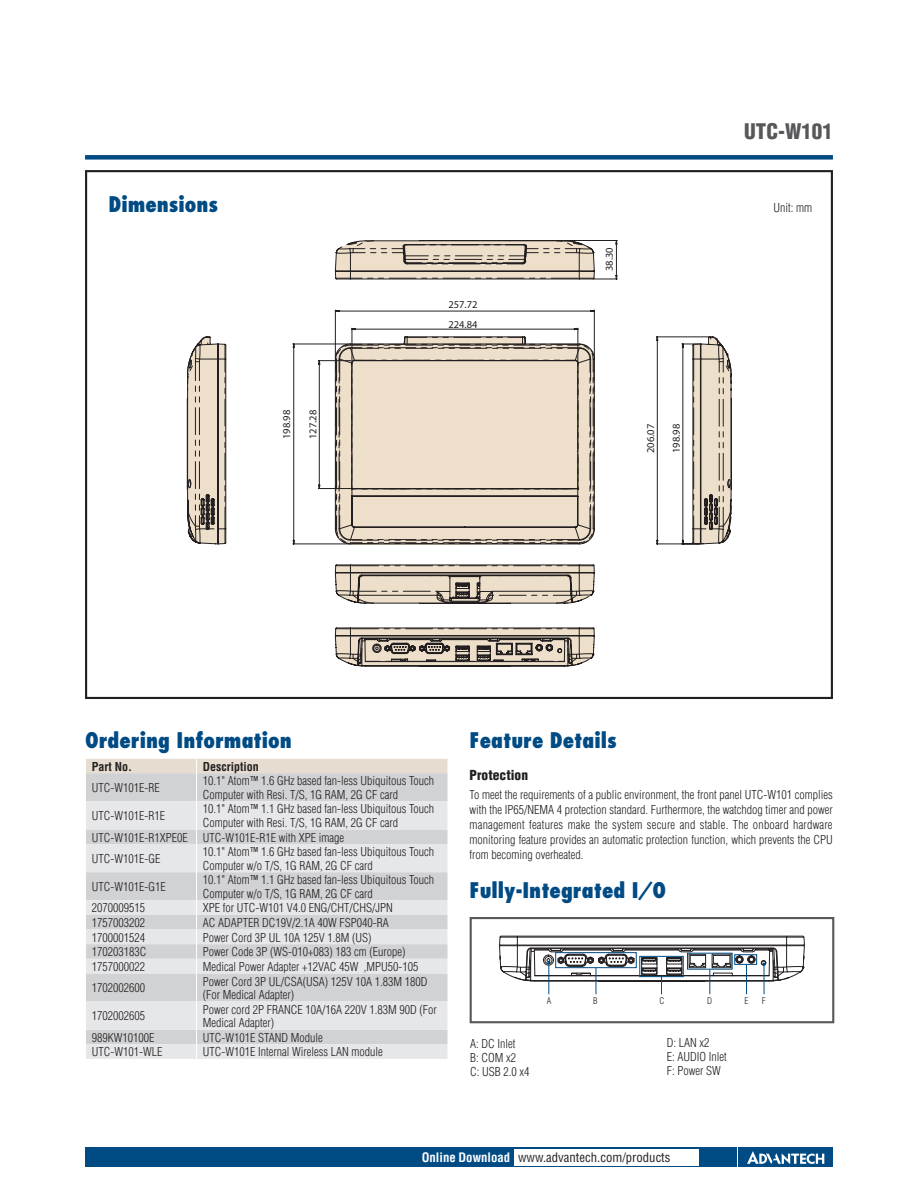
<style>
.page{position:relative;width:918px;height:1188px;background:#fff}
.page>*{position:absolute;margin:0;border:0;box-sizing:border-box;transform-origin:0 0}
.DS_Paragraph_Header{font:800 condensed 21px "Futura";color:#004b84}
.DS_Headline-1P{font:900 condensed 21px "Helvetica";color:#57585a}
.DS_Paragraph_Subhead{font:900 condensed 13.5px "Helvetica";color:#231f20}
.DS_www{font:condensed 12.75px "Helvetica";color:#231f20}
.DS_www-2{font:700 condensed 12.75px "Helvetica";color:#fff}
.DS_Tab-data{font:300 condensed 12px/13.5px "Helvetica";color:#231f20}
.DS_Body_Text{font:300 condensed 12px/15px "Helvetica";color:#231f20;text-align:justify}
.DS_Spec_Data-2{font:300 condensed 12px "Helvetica";color:#231f20}
.DS_Tab-data_bold{font:700 condensed 12px "Helvetica";color:#231f20}
.t1{font:10.5px "Myriad";color:#231f20}
.DS_photo_text-top{font:300 condensed 9px "Helvetica";color:#231f20}
</style>
<div class="page">
<div style="left:85px;top:155px;width:748px;height:5px;background:#004b84"></div>
<div style="left:85px;top:1147px;width:651px;height:20px;background:#004b84"></div>
<div style="left:738px;top:1147px;width:95px;height:20px;background:#004b84"></div>
<svg style="left:747px;top:1151px;width:77px;height:13px"></svg>
<div style="left:514px;top:1149px;width:184px;height:16px;background:#fff"></div>
<div style="left:85px;top:170px;width:748px;height:529px;background:#fff;border:2px solid #231f20"></div>
<svg style="left:86px;top:759px;width:362px;height:300px;background:#dcdcde"></svg>
<svg style="left:655px;top:336px;width:37px;height:209px"></svg>
<svg style="left:292px;top:309px;width:303px;height:236px"></svg>
<svg style="left:335px;top:240px;width:283px;height:40px;background:#c6bbac"></svg>
<svg style="left:692px;top:336px;width:40px;height:209px;background:#c4b9a9"></svg>
<svg style="left:187px;top:336px;width:40px;height:209px;background:#b7ad9e"></svg>
<svg style="left:335px;top:564px;width:260px;height:103px"></svg>
<div style="left:470px;top:917px;width:364px;height:106px;border:2px solid #57585a"></div>
<svg style="left:499px;top:936px;width:306px;height:58px"></svg>
<p class="DS_Headline-1P" style="left:744px;top:119px;width:90px">UTC-W101</p>
<p class="DS_Paragraph_Header" style="left:108px;top:191px;width:111px">Dimensions</p>
<p class="DS_Body_Text" style="left:774px;top:201px;width:40px">Unit: mm</p>
<p class="t1" style="left:281px;top:439px;width:31px;rotate:-90deg">198.98</p>
<p class="t1" style="left:308px;top:439px;width:31px;rotate:-90deg">127.28</p>
<p class="t1" style="left:448px;top:299px;width:31px">257.72</p>
<p class="t1" style="left:448px;top:319px;width:31px">224.84</p>
<p class="t1" style="left:604px;top:271px;width:25px;rotate:-90deg">38.30</p>
<p class="t1" style="left:645px;top:453px;width:31px;rotate:-90deg">206.07</p>
<p class="t1" style="left:671px;top:453px;width:31px;rotate:-90deg">198.98</p>
<p class="DS_Paragraph_Header" style="left:85px;top:727px;width:208px">Ordering Information</p>
<p class="DS_Tab-data_bold" style="left:92px;top:759px;width:42px">Part No.</p>
<p class="DS_Tab-data_bold" style="left:203px;top:759px;width:57px">Description</p>
<p class="DS_Tab-data" style="left:92px;top:781px;width:69px">UTC-W101E-RE</p>
<p class="DS_Tab-data" style="left:203px;top:774px;width:233px">10.1" Atom™ 1.6 GHz based fan-less Ubiquitous Touch<br>Computer with Resi. T/S, 1G RAM, 2G CF card</p>
<p class="DS_Tab-data" style="left:92px;top:809px;width:75px">UTC-W101E-R1E</p>
<p class="DS_Tab-data" style="left:203px;top:802px;width:233px">10.1" Atom™ 1.1 GHz based fan-less Ubiquitous Touch<br>Computer with Resi. T/S, 1G RAM, 2G CF card</p>
<p class="DS_Tab-data" style="left:92px;top:830px;width:97px">UTC-W101E-R1XPE0E</p>
<p class="DS_Tab-data" style="left:203px;top:830px;width:143px">UTC-W101E-R1E with XPE image</p>
<p class="DS_Tab-data" style="left:92px;top:852px;width:70px">UTC-W101E-GE</p>
<p class="DS_Tab-data" style="left:203px;top:845px;width:233px">10.1" Atom™ 1.6 GHz based fan-less Ubiquitous Touch<br>Computer w/o T/S, 1G RAM, 2G CF card</p>
<p class="DS_Tab-data" style="left:92px;top:880px;width:75px">UTC-W101E-G1E</p>
<p class="DS_Tab-data" style="left:203px;top:873px;width:233px">10.1" Atom™ 1.1 GHz based fan-less Ubiquitous Touch<br>Computer w/o T/S, 1G RAM, 2G CF card</p>
<p class="DS_Tab-data" style="left:92px;top:901px;width:55px">2070009515</p>
<p class="DS_Tab-data" style="left:203px;top:901px;width:191px">XPE for UTC-W101 V4.0 ENG/CHT/CHS/JPN</p>
<p class="DS_Tab-data" style="left:92px;top:916px;width:55px">1757003202</p>
<p class="DS_Tab-data" style="left:203px;top:916px;width:187px">AC ADAPTER DC19V/2.1A 40W FSP040-RA</p>
<p class="DS_Tab-data" style="left:92px;top:930px;width:55px">1700001524</p>
<p class="DS_Tab-data" style="left:203px;top:930px;width:170px">Power Cord 3P UL 10A 125V 1.8M (US)</p>
<p class="DS_Tab-data" style="left:92px;top:945px;width:56px">170203183C</p>
<p class="DS_Tab-data" style="left:203px;top:945px;width:204px">Power Code 3P (WS-010+083) 183 cm (Europe)</p>
<p class="DS_Tab-data" style="left:92px;top:960px;width:55px">1757000022</p>
<p class="DS_Tab-data" style="left:203px;top:960px;width:217px">Medical Power Adapter +12VAC 45W ,MPU50-105</p>
<p class="DS_Tab-data" style="left:92px;top:981px;width:55px">1702002600</p>
<p class="DS_Tab-data" style="left:203px;top:974px;width:226px">Power Cord 3P UL/CSA(USA) 125V 10A 1.83M 180D (For Medical Adapter)</p>
<p class="DS_Tab-data" style="left:92px;top:1009px;width:55px">1702002605</p>
<p class="DS_Tab-data" style="left:203px;top:1002px;width:235px">Power cord 2P FRANCE 10A/16A 220V 1.83M 90D (For<br>Medical Adapter)</p>
<p class="DS_Tab-data" style="left:92px;top:1031px;width:64px">989KW10100E</p>
<p class="DS_Tab-data" style="left:203px;top:1031px;width:121px">UTC-W101E STAND Module</p>
<p class="DS_Tab-data" style="left:92px;top:1045px;width:72px">UTC-W101-WLE</p>
<p class="DS_Tab-data" style="left:203px;top:1045px;width:181px">UTC-W101E Internal Wireless LAN module</p>
<p class="DS_Paragraph_Header" style="left:470px;top:727px;width:149px">Feature Details</p>
<p class="DS_Paragraph_Subhead" style="left:470px;top:766px;width:60px">Protection</p>
<p class="DS_Body_Text" style="left:470px;top:787px;width:365px">To meet the requirements of a public environment, the front panel UTC-W101 complies with the IP65/NEMA 4 protection standard. Furthermore, the watchdog timer and power management features make the system secure and stable. The onboard hardware monitoring feature provides an automatic protection function, which prevents the CPU from becoming overheated.</p>
<p class="DS_Paragraph_Header" style="left:470px;top:877px;width:198px">Fully-Integrated I/O</p>
<p class="DS_Spec_Data-2" style="left:470px;top:1036px;width:47px">A: DC Inlet</p>
<p class="DS_Spec_Data-2" style="left:470px;top:1050px;width:47px">B: COM x2</p>
<p class="DS_Spec_Data-2" style="left:470px;top:1065px;width:61px">C: USB 2.0 x4</p>
<p class="DS_photo_text-top" style="left:547px;top:996px;width:6px">A</p>
<p class="DS_photo_text-top" style="left:593px;top:996px;width:6px">B</p>
<p class="DS_photo_text-top" style="left:659px;top:996px;width:7px">C</p>
<p class="DS_photo_text-top" style="left:707px;top:996px;width:7px">D</p>
<p class="DS_photo_text-top" style="left:745px;top:996px;width:5px">E</p>
<p class="DS_photo_text-top" style="left:762px;top:996px;width:5px">F</p>
<p class="DS_Spec_Data-2" style="left:667px;top:1035px;width:44px">D: LAN x2</p>
<p class="DS_Spec_Data-2" style="left:667px;top:1049px;width:61px">E: AUDIO Inlet</p>
<p class="DS_Spec_Data-2" style="left:667px;top:1064px;width:55px">F: Power SW</p>
<p class="DS_www-2" style="left:422px;top:1150px;width:90px">Online Download</p>
<p class="DS_www" style="left:518px;top:1150px;width:154px">www.advantech.com/products</p>
</div>
